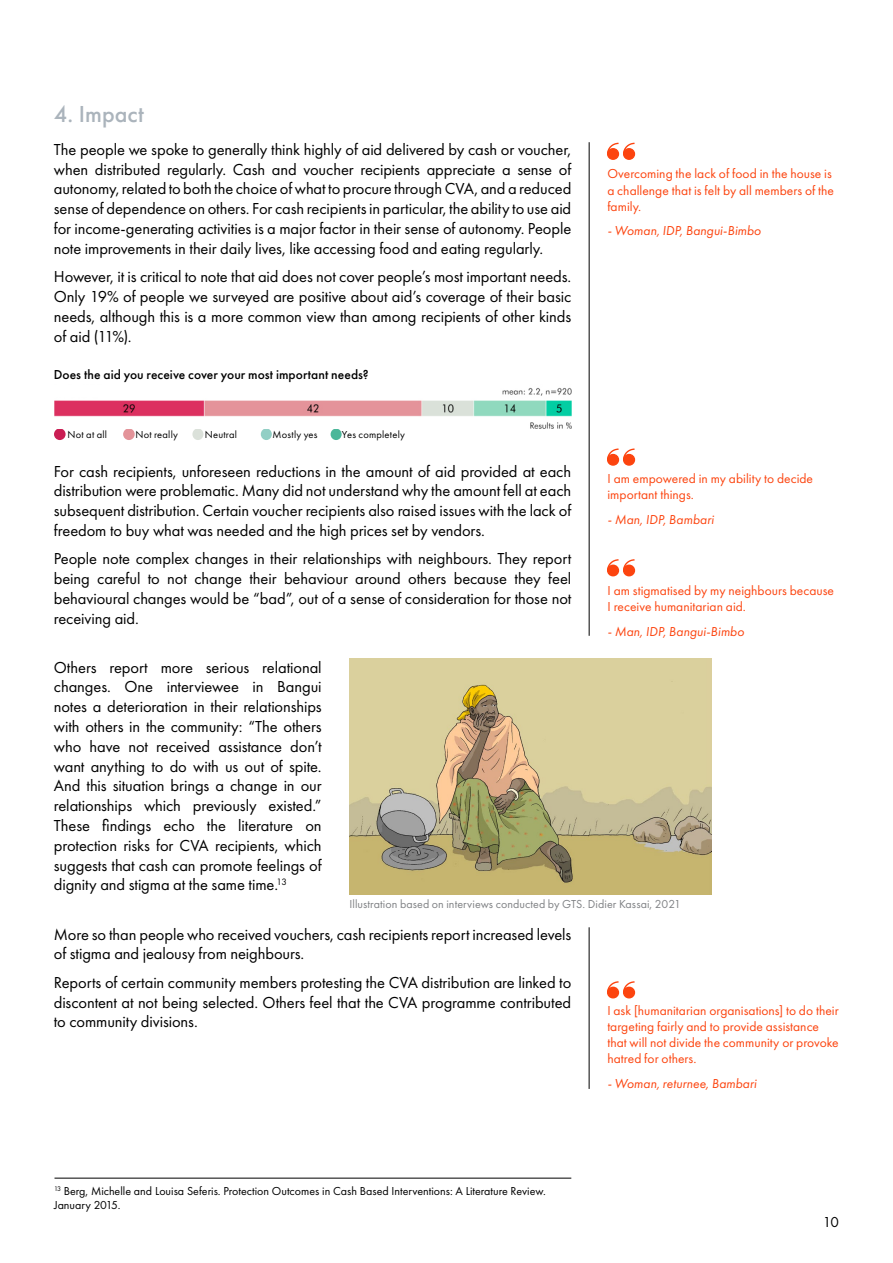
<style>
.page{position:relative;width:893px;height:1263px;background:#fff}
.page>*{position:absolute;margin:0;border:0;box-sizing:border-box;transform-origin:0 0}
.Heading_2{font:500 24px "Futura PT";color:#abb4bc}
.Text{font:16.5px/19.8px "Futura PT";letter-spacing:-.005em;color:#000;text-align:justify}
.t1{font:15px "Futura PT";color:#000}
.Text-2{font:13.5px/16.2px "Futura PT";color:#fc440f}
.Text-3{font:italic 13.5px "Futura PT";color:#fc440f}
.Survey_questions{font:500 13.5px "Futura PT";letter-spacing:.005em;color:#000}
.Footnote{font:12px/14.4px "Futura PT";color:#000}
.Text-4{font:12px "Futura PT";letter-spacing:.005em;color:#808285}
.t2{font:10.5px "Futura PT";letter-spacing:.02em;color:#000}
</style>
<div class="page">
<hr style="left:589px;top:142px;width:1px;height:494px;background:#000">
<div style="left:608px;top:149px;width:10px;height:10px;background:#fc440f;border-radius:50%"></div>
<div style="left:607px;top:148px;width:12px;height:12px;border:1px solid #fc440f;border-radius:50%"></div>
<div style="left:624px;top:149px;width:10px;height:10px;background:#fc440f;border-radius:50%"></div>
<div style="left:623px;top:148px;width:12px;height:12px;border:1px solid #fc440f;border-radius:50%"></div>
<svg style="left:607px;top:142px;width:29px;height:13px"></svg>
<div style="left:608px;top:454px;width:10px;height:11px;background:#fc440f;border-radius:50%"></div>
<div style="left:607px;top:454px;width:12px;height:12px;border:1px solid #fc440f;border-radius:50%"></div>
<div style="left:624px;top:454px;width:10px;height:11px;background:#fc440f;border-radius:50%"></div>
<div style="left:623px;top:454px;width:12px;height:12px;border:1px solid #fc440f;border-radius:50%"></div>
<svg style="left:607px;top:448px;width:29px;height:13px"></svg>
<div style="left:608px;top:565px;width:10px;height:11px;background:#fc440f;border-radius:50%"></div>
<div style="left:607px;top:564px;width:12px;height:12px;border:1px solid #fc440f;border-radius:50%"></div>
<div style="left:624px;top:565px;width:10px;height:11px;background:#fc440f;border-radius:50%"></div>
<div style="left:623px;top:564px;width:12px;height:12px;border:1px solid #fc440f;border-radius:50%"></div>
<svg style="left:607px;top:559px;width:29px;height:13px"></svg>
<div style="left:608px;top:987px;width:10px;height:11px;background:#fc440f;border-radius:50%"></div>
<div style="left:607px;top:986px;width:12px;height:12px;border:1px solid #fc440f;border-radius:50%"></div>
<div style="left:624px;top:987px;width:10px;height:11px;background:#fc440f;border-radius:50%"></div>
<div style="left:623px;top:986px;width:12px;height:12px;border:1px solid #fc440f;border-radius:50%"></div>
<svg style="left:607px;top:981px;width:29px;height:13px"></svg>
<div style="left:54px;top:428px;width:12px;height:12px;background:#ca1e54;border-radius:50%"></div>
<div style="left:123px;top:428px;width:12px;height:12px;background:#e39399;border-radius:50%"></div>
<div style="left:192px;top:428px;width:11px;height:12px;background:#dbe1da;border-radius:50%"></div>
<div style="left:261px;top:428px;width:11px;height:12px;background:#92cfc5;border-radius:50%"></div>
<div style="left:331px;top:428px;width:11px;height:12px;background:#4cb79a;border-radius:50%"></div>
<img style="left:350px;top:658px;width:362px;height:236px">
<hr style="left:589px;top:927px;width:1px;height:162px;background:#000">
<hr style="left:54px;top:1178px;width:517px;height:1px;background:#000">
<img style="left:54px;top:387px;width:517px;height:41px">
<div style="left:54px;top:385px;width:107px;height:11px;background:#fff"></div>
<p class="Heading_2" style="left:54px;top:100px;width:92px">4. Impact</p>
<p class="Text" style="left:54px;top:139px;width:519px">The people we spoke to generally think highly of aid delivered by cash or voucher, when distributed regularly. Cash and voucher recipients appreciate a sense of autonomy, related to both the choice of what to procure through CVA, and a reduced sense of dependence on others. For cash recipients in particular, the ability to use aid for income-generating activities is a major factor in their sense of autonomy. People note improvements in their daily lives, like accessing food and eating regularly.</p>
<p class="Text" style="left:54px;top:267px;width:519px">However, it is critical to note that aid does not cover people’s most important needs.<br>Only 19% of people we surveyed are positive about aid’s coverage of their basic needs, although this is a more common view than among recipients of other kinds of aid (11%).</p>
<p class="Survey_questions" style="left:54px;top:366px;width:316px">Does the aid you receive cover your most important needs?</p>
<p class="t2" style="left:68px;top:428px;width:41px">Not at all</p>
<p class="t2" style="left:135px;top:428px;width:44px">Not really</p>
<p class="t2" style="left:205px;top:428px;width:34px">Neutral</p>
<p class="t2" style="left:273px;top:428px;width:46px">Mostly yes</p>
<p class="t2" style="left:342px;top:428px;width:65px">Yes completely</p>
<p class="Text" style="left:54px;top:461px;width:519px">For cash recipients, unforeseen reductions in the amount of aid provided at each distribution were problematic. Many did not understand why the amount fell at each subsequent distribution. Certain voucher recipients also raised issues with the lack of freedom to buy what was needed and the high prices set by vendors.</p>
<p class="Text" style="left:54px;top:549px;width:519px">People note complex changes in their relationships with neighbours. They report being careful to not change their behaviour around others because they feel behavioural changes would be “bad”, out of a sense of consideration for those not receiving aid.</p>
<p class="Text-2" style="left:607px;top:166px;width:228px">Overcoming the lack of food in the house is a challenge that is felt by all members of the family.</p>
<p class="Text-3" style="left:607px;top:223px;width:155px">- Woman, IDP, Bangui-Bimbo</p>
<p class="Text-2" style="left:607px;top:471px;width:207px">I am empowered in my ability to decide important things.</p>
<p class="Text-3" style="left:607px;top:512px;width:108px">- Man, IDP, Bambari</p>
<p class="Text-2" style="left:607px;top:582px;width:228px">I am stigmatised by my neighbours because<br>I receive humanitarian aid.</p>
<p class="Text-3" style="left:607px;top:623px;width:138px">- Man, IDP, Bangui-Bimbo</p>
<p class="Text" style="left:54px;top:657px;width:269px">Others report more serious relational changes. One interviewee in Bangui notes a deterioration in their relationships with others in the community: “The others who have not received assistance don’t want anything to do with us out of spite.<br>And this situation brings a change in our relationships which previously existed.” These findings echo the literature on protection risks for CVA recipients, which suggests that cash can promote feelings of dignity and stigma at the same time.<sup>13</sup></p>
<p class="Text" style="left:54px;top:924px;width:519px">More so than people who received vouchers, cash recipients report increased levels of stigma and jealousy from neighbours.</p>
<p class="Text" style="left:54px;top:972px;width:519px">Reports of certain community members protesting the CVA distribution are linked to discontent at not being selected. Others feel that the CVA programme contributed to community divisions.</p>
<p class="Text-4" style="left:349px;top:897px;width:333px">Illustration based on interviews conducted by GTS. Didier Kassai, 2021</p>
<p class="Text-2" style="left:607px;top:1002px;width:233px">I ask [humanitarian organisations] to do their targeting fairly and to provide assistance that will not divide the community or provoke hatred for others.</p>
<p class="Text-3" style="left:607px;top:1075px;width:151px">- Woman, returnee, Bambari</p>
<p class="Footnote" style="left:54px;top:1183px;width:493px"><sup>13</sup> Berg, Michelle and Louisa Seferis. Protection Outcomes in Cash Based Interventions: A Literature Review.<br>January 2015.</p>
<p class="t1" style="left:823px;top:1213px;width:18px">10</p>
</div>
